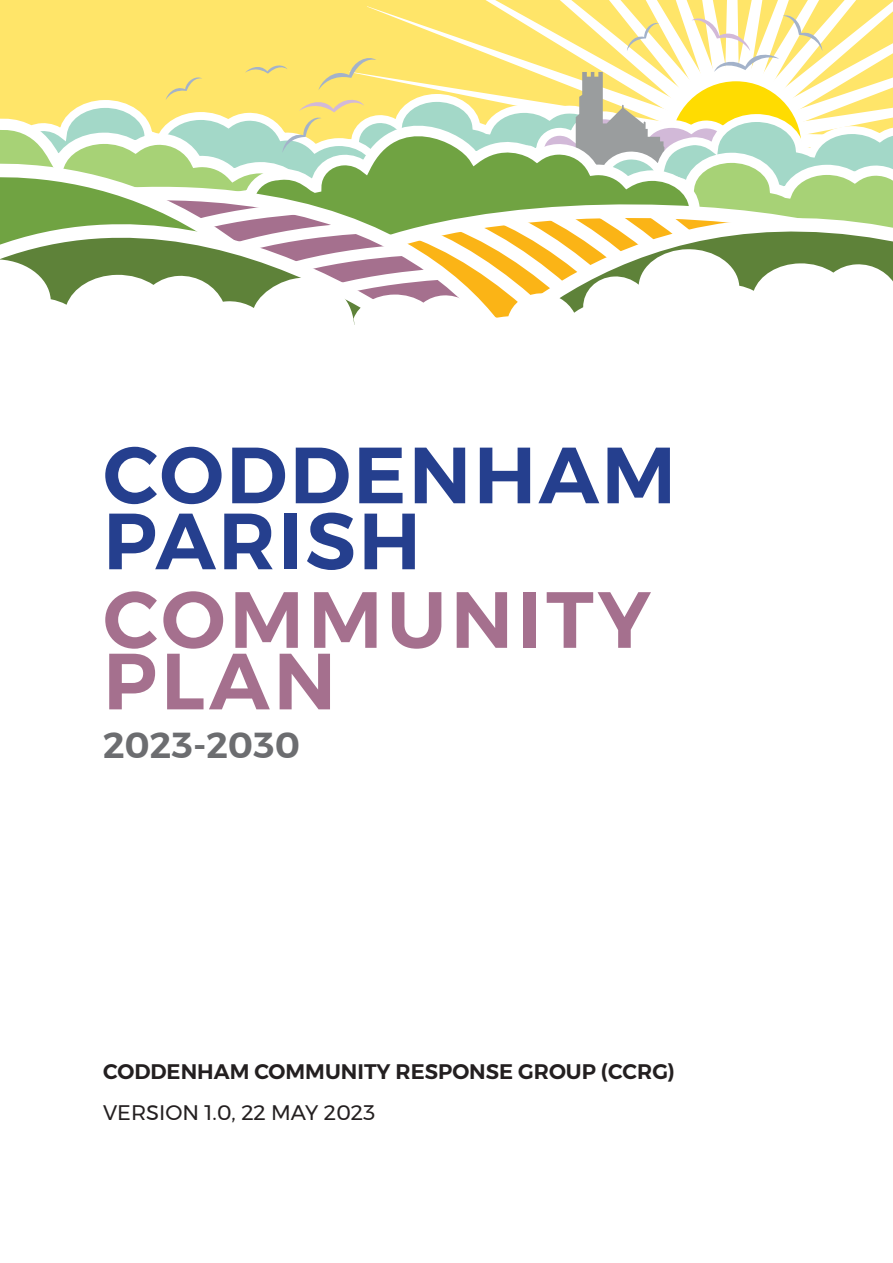
<style>
.page{position:relative;width:893px;height:1263px;background:#fff}
.page>*{position:absolute;margin:0;border:0;box-sizing:border-box;transform-origin:0 0}
.t1{font:600 79.5px/66px "Montserrat";letter-spacing:.03em;color:#253f8e}
.t2{font:600 79.5px/61.5px "Montserrat";letter-spacing:.05em;color:#a5708e}
.t3{font:600 36px "Montserrat";color:#6c6d70}
.t4{font:600 21px "Montserrat";color:#231f20}
.t5{font:21px "Montserrat";color:#231f20}
</style>
<div class="page">
<svg style="left:0;top:0;width:893px;height:325px"></svg>
<h1 class="t1" style="left:103px;top:442px;width:574px">CODDENHAM<br>PARISH</h1>
<h1 class="t2" style="left:103px;top:589px;width:549px">COMMUNITY<br>PLAN</h1>
<h2 class="t3" style="left:103px;top:716px;width:199px">2023-2030</h2>
<p class="t4" style="left:103px;top:1055px;width:573px">CODDENHAM COMMUNITY RESPONSE GROUP (CCRG)</p>
<p class="t5" style="left:103px;top:1096px;width:274px">VERSION 1.0, 22 MAY 2023</p>
</div>
